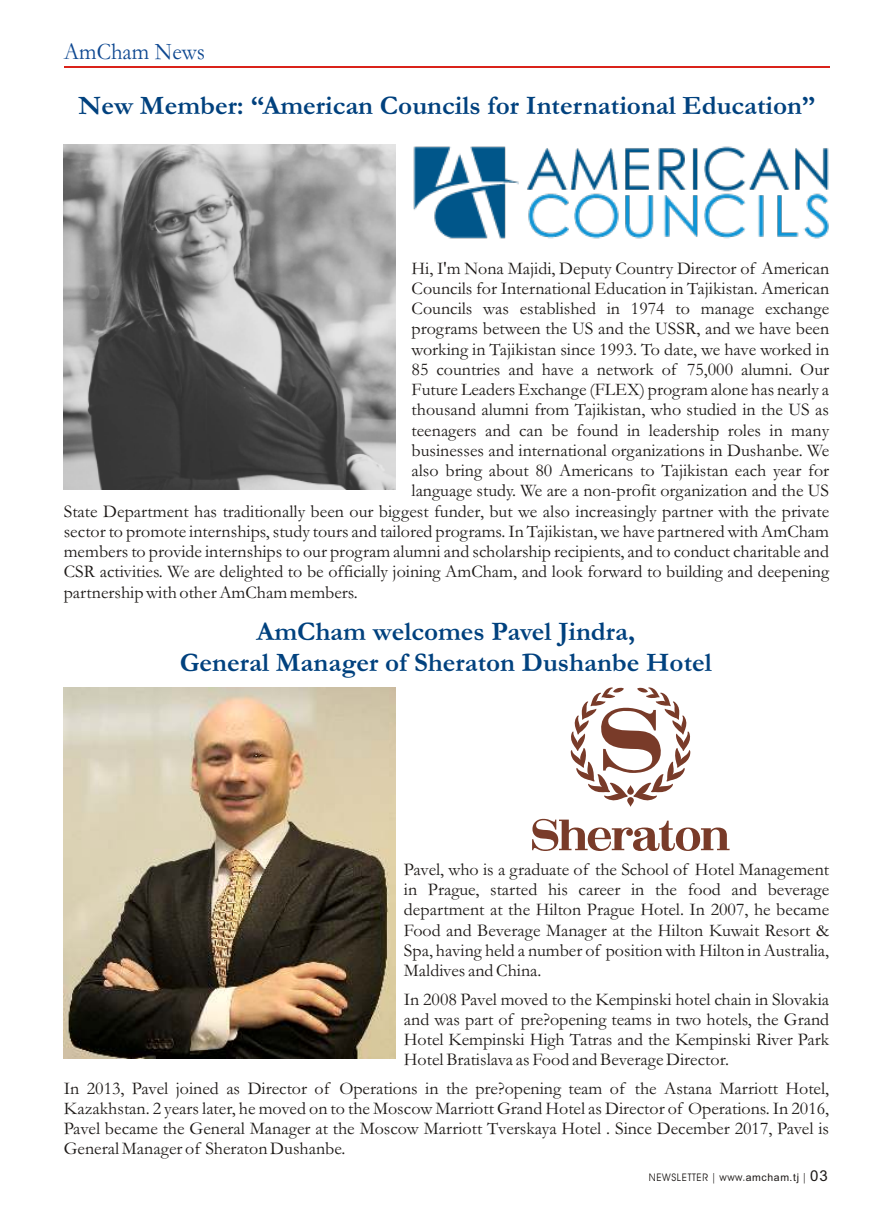
<style>
.page{position:relative;width:893px;height:1212px;background:#fff}
.page>*{position:absolute;margin:0;border:0;box-sizing:border-box;transform-origin:0 0}
.t1{font:700 27px/30.3px "Garamond";color:#00417e;text-align:center}
.t2{font:24px "Garamond";color:#0e4891;scale:.94 1}
.t3{font:18px/20.2px "Garamond";color:#1d1917;text-align:justify}
.t4{font:10.5px "Avant Garde IT Cby BT";letter-spacing:.055em;color:#1d1917}
.s1{font-family:"Arial"}
.s2{font-family:"Arial";font-size:15px}
</style>
<div class="page">
<hr style="left:64px;top:66px;width:765px;height:1px;background:#da231a">
<img style="left:413px;top:146px;width:416px;height:93px">
<img style="left:64px;top:144px;width:331px;height:345px">
<img style="left:64px;top:687px;width:331px;height:371px">
<svg style="left:532px;top:819px;width:198px;height:32px"></svg>
<svg style="left:627px;top:797px;width:7px;height:10px"></svg>
<svg style="left:570px;top:687px;width:121px;height:114px"></svg>
<h2 class="t2" style="left:64px;top:43px;width:152px">AmCham News</h2>
<h1 class="t1" style="left:79px;top:94px;width:738px">New Member: “American Councils for International Education”</h1>
<p class="t3" style="left:412px;top:260px;width:419px">Hi, I'm Nona Majidi, Deputy Country Director of American</p>
<p class="t3" style="left:412px;top:280px;width:419px">Councils for International Education in Tajikistan. American</p>
<p class="t3" style="left:412px;top:300px;width:419px">Councils was established in 1974 to manage exchange</p>
<p class="t3" style="left:412px;top:321px;width:419px">programs between the US and the USSR, and we have been</p>
<p class="t3" style="left:412px;top:341px;width:419px">working in Tajikistan since 1993. To date, we have worked in</p>
<p class="t3" style="left:412px;top:361px;width:419px">85 countries and have a network of 75,000 alumni. Our</p>
<p class="t3" style="left:412px;top:381px;width:419px">Future Leaders Exchange (FLEX) program alone has nearly a</p>
<p class="t3" style="left:412px;top:402px;width:419px">thousand alumni from Tajikistan, who studied in the US as</p>
<p class="t3" style="left:412px;top:422px;width:419px">teenagers and can be found in leadership roles in many</p>
<p class="t3" style="left:412px;top:442px;width:419px">businesses and international organizations in Dushanbe. We</p>
<p class="t3" style="left:412px;top:462px;width:419px">also bring about 80 Americans to Tajikistan each year for</p>
<p class="t3" style="left:412px;top:483px;width:419px">language study. We are a non-profit organization and the US</p>
<p class="t3" style="left:64px;top:503px;width:767px">State Department has traditionally been our biggest funder, but we also increasingly partner with the private</p>
<p class="t3" style="left:64px;top:523px;width:767px">sector to promote internships, study tours and tailored programs. In Tajikistan, we have partnered with AmCham</p>
<p class="t3" style="left:64px;top:543px;width:767px">members to provide internships to our program alumni and scholarship recipients, and to conduct charitable and</p>
<p class="t3" style="left:64px;top:564px;width:767px">CSR activities. We are delighted to be officially joining AmCham, and look forward to building and deepening</p>
<p class="t3" style="left:64px;top:584px;width:295px">partnership with other AmCham members.</p>
<h1 class="t1" style="left:180px;top:620px;width:533px">AmCham welcomes Pavel Jindra,<br>General Manager of Sheraton Dushanbe Hotel</h1>
<p class="t3" style="left:404px;top:861px;width:427px">Pavel, who is a graduate of the School of Hotel Management in Prague, started his career in the food and beverage department at the Hilton Prague Hotel. In 2007, he became Food and Beverage Manager at the Hilton Kuwait Resort &amp; Spa, having held a number of position with Hilton in Australia, Maldives and China.</p>
<p class="t3" style="left:404px;top:991px;width:427px">In 2008 Pavel moved to the Kempinski hotel chain in Slovakia and was part of pre?opening teams in two hotels, the Grand Hotel Kempinski High Tatras and the Kempinski River Park Hotel Bratislava as Food and Beverage Director.</p>
<p class="t3" style="left:64px;top:1080px;width:767px">In 2013, Pavel joined as Director of Operations in the pre?opening team of the Astana Marriott Hotel, Kazakhstan. 2 years later, he moved on to the Moscow Marriott Grand Hotel as Director of Operations. In 2016, Pavel became the General Manager at the Moscow Marriott Tverskaya Hotel . Since December 2017, Pavel is General Manager of Sheraton Dushanbe.</p>
<p class="t4" style="left:649px;top:1173px;width:180px">NEWSLETTER | www.<span class="s1">amcham.tj</span> | <span class="s2">03</span></p>
</div>
